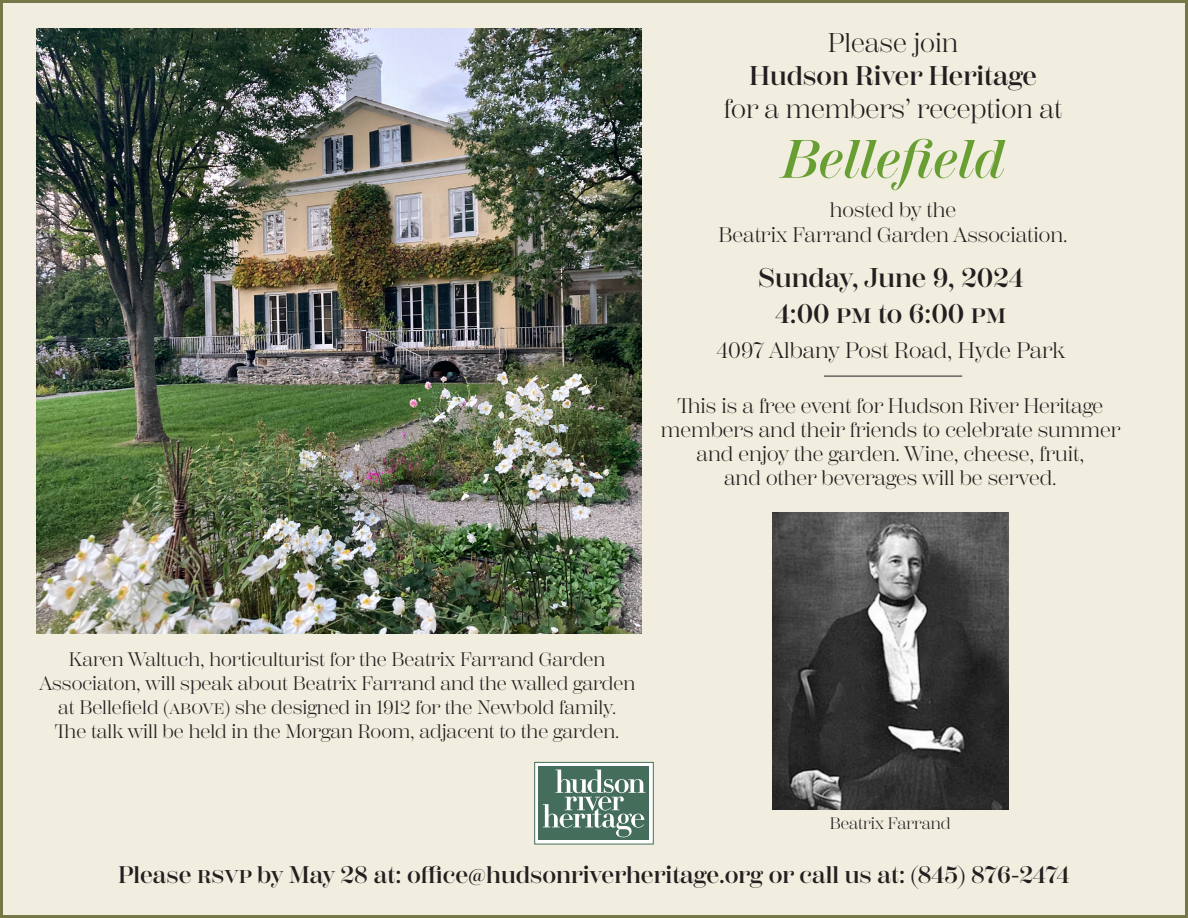
<style>
.page{position:relative;width:1188px;height:918px;background:#f1eedf}
.page>*{position:absolute;margin:0;border:0;box-sizing:border-box;transform-origin:0 0}
.t1{font:italic 600 54px "Scotch Display";color:#699f32}
.t2{font:600 27px "Scotch Display";color:#231f20}
.t3{font:27px "Scotch Display";color:#231f20}
.t4{font:600 24px "Scotch Display";color:#231f20}
.t5{font:22.5px "Scotch Display";color:#231f20}
.t6{font:21px/24px "Scotch Display";color:#231f20;text-align:center}
.t7{font:19.5px/24px "Scotch Display";color:#231f20;text-align:center}
.t8{font:16.5px "Scotch Display";color:#231f20}
</style>
<div class="page">
<img style="left:36px;top:28px;width:605px;height:606px">
<div style="left:534px;top:762px;width:120px;height:82px;background:#fff;border:1px solid #446e5b"></div>
<div style="left:539px;top:766px;width:110px;height:74px;background:#446e5b"></div>
<svg style="left:543px;top:770px;width:102px;height:67px"></svg>
<hr style="left:824px;top:376px;width:138px;height:1px;background:#231f20">
<img style="left:773px;top:513px;width:235px;height:296px">
<p class="t3" style="left:828px;top:27px;width:132px">Please join</p>
<p class="t2" style="left:749px;top:60px;width:289px">Hudson River Heritage</p>
<p class="t3" style="left:724px;top:93px;width:340px">for a members’ reception at</p>
<p class="t1" style="left:782px;top:128px;width:225px">Bellefield</p>
<p class="t6" style="left:830px;top:198px;width:128px">hosted by the</p>
<p class="t6" style="left:718px;top:223px;width:351px">Beatrix Farrand Garden Association.</p>
<p class="t2" style="left:758px;top:263px;width:267px">Sunday, June 9, 2024</p>
<p class="t2" style="left:775px;top:298px;width:232px">4:00 pm to 6:00 pm</p>
<p class="t5" style="left:717px;top:337px;width:350px">4097 Albany Post Road, Hyde Park</p>
<p class="t6" style="left:661px;top:394px;width:461px">This is a free event for Hudson River Heritage members and their friends to celebrate summer and enjoy the garden. Wine, cheese, fruit,<br>and other beverages will be served.</p>
<p class="t7" style="left:39px;top:648px;width:598px">Karen Waltuch, horticulturist for the Beatrix Farrand Garden Associaton, will speak about Beatrix Farrand and the walled garden at Bellefield (above) she designed in 1912 for the Newbold family.<br>The talk will be held in the Morgan Room, adjacent to the garden.</p>
<p class="t8" style="left:830px;top:814px;width:122px">Beatrix Farrand</p>
<p class="t4" style="left:118px;top:861px;width:953px">Please rsvp by May 28 at: office@hudsonriverheritage.org or call us at: (845) 876-2474</p>
</div>
